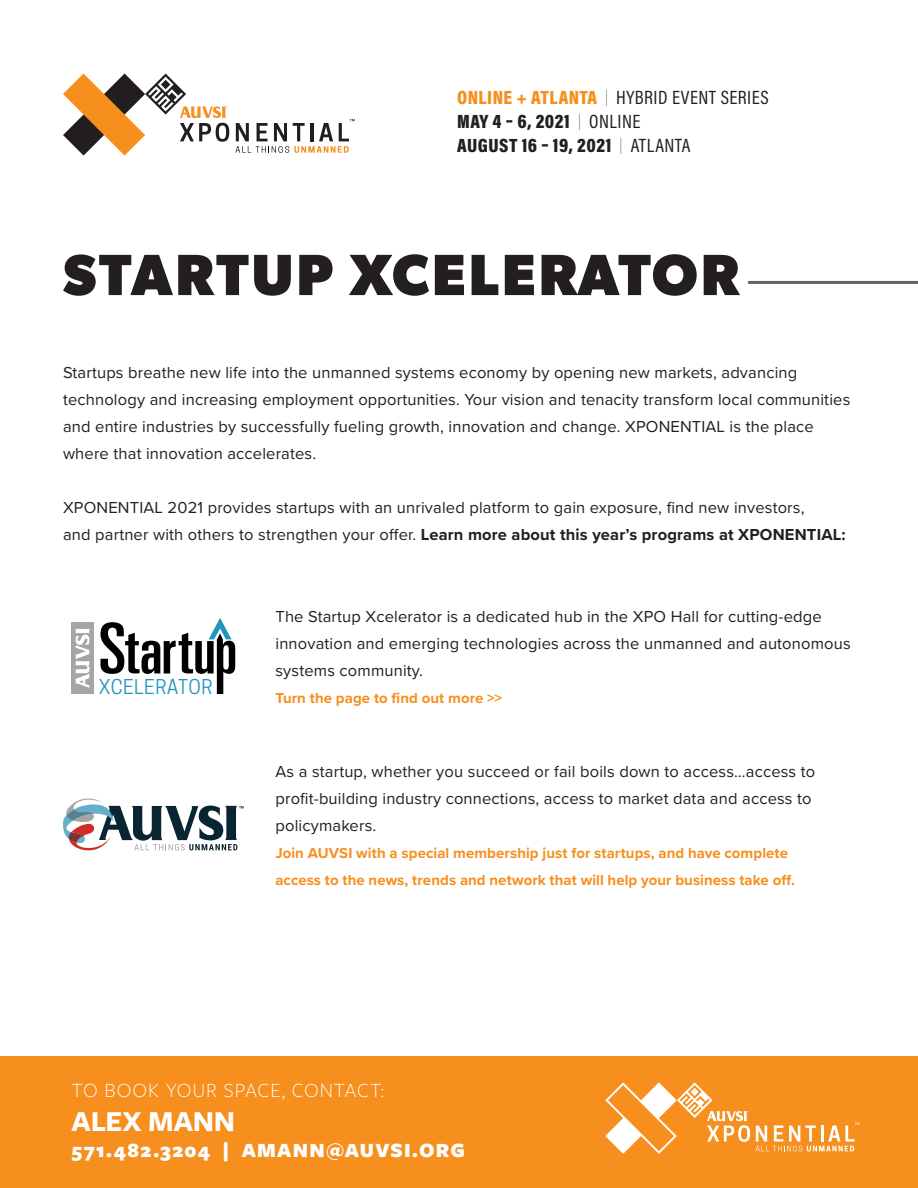
<style>
.page{position:relative;width:918px;height:1188px;background:#fff}
.page>*{position:absolute;margin:0;border:0;box-sizing:border-box;transform-origin:0 0}
.t1{font:700 58.35px "Gibson";letter-spacing:.05em;color:#231f20}
.Callout{font:700 30px "Freight Sans Pro";letter-spacing:-.005em;color:#fff}
.CTA{font:900 21px "Freight Sans Pro";letter-spacing:.06em;color:#fff}
.Callout-2{font:300 21px "Freight Sans Pro";letter-spacing:.045em;color:#fff}
.t2{font:900 19.35px "Acumin Pro Cond";letter-spacing:.025em;color:#231f20}
.t3{font:19.35px "Acumin Pro Cond";letter-spacing:.025em;color:#231f20}
.t4{font:19.2px "Cooper Hewitt";letter-spacing:.03em;color:#2095bd}
.t5{font:16.5px/27px "Proxima Nova";letter-spacing:.01em;color:#231f20}
.t6{font:700 16.5px "Proxima Nova";letter-spacing:.01em;color:#231f20}
.Stat_Info{font:700 15px/27px "Proxima Nova";letter-spacing:.005em;color:#f68f1e}
.s1{font-weight:900;color:#f68f1e}
.s2{font-weight:100;font-size:15.45px}
.s3{font-weight:400}
</style>
<div class="page">
<div style="left:0;top:1056px;width:918px;height:132px;background:#f68f1e"></div>
<svg style="left:100px;top:618px;width:135px;height:76px"></svg>
<div style="left:71px;top:622px;width:23px;height:72px;background:#a7a5a4"></div>
<svg style="left:75px;top:628px;width:15px;height:60px"></svg>
<svg style="left:63px;top:799px;width:181px;height:51px"></svg>
<svg style="left:605px;top:1082px;width:145px;height:72px"></svg>
<svg style="left:756px;top:1123px;width:104px;height:28px"></svg>
<svg style="left:236px;top:119px;width:119px;height:34px"></svg>
<svg style="left:63px;top:74px;width:166px;height:82px"></svg>
<hr style="left:748px;top:281px;width:170px;height:3px;background:#636366">
<p class="t3" style="left:457px;top:85px;width:313px"><span class="s1">ONLINE + ATLANTA</span> <span class="s2">|</span> HYBRID EVENT SERIES</p>
<p class="t2" style="left:457px;top:109px;width:185px">MAY 4 – 6, 2021 <span class="s2">|</span> <span class="s3">ONLINE</span></p>
<p class="t2" style="left:457px;top:133px;width:235px">AUGUST 16 – 19, 2021 <span class="s2">|</span> <span class="s3">ATLANTA</span></p>
<p class="t1" style="left:63px;top:240px;width:678px">STARTUP XCELERATOR</p>
<p class="t5" style="left:63px;top:358px;width:789px">Startups breathe new life into the unmanned systems economy by opening new markets, advancing technology and increasing employment opportunities. Your vision and tenacity transform local communities and entire industries by successfully fueling growth, innovation and change. XPONENTIAL is the place where that innovation accelerates.</p>
<p class="t5" style="left:63px;top:493px;width:743px">XPONENTIAL 2021 provides startups with an unrivaled platform to gain exposure, find new investors,</p>
<p class="t6" style="left:63px;top:522px;width:784px"><span class="s3">and partner with others to strengthen your offer.</span> Learn more about this year’s programs at XPONENTIAL:</p>
<p class="t4" style="left:99px;top:676px;width:115px">XCELERATOR</p>
<p class="t5" style="left:275px;top:602px;width:577px">The Startup Xcelerator is a dedicated hub in the XPO Hall for cutting-edge innovation and emerging technologies across the unmanned and autonomous systems community.</p>
<p class="Stat_Info" style="left:275px;top:684px;width:228px">Turn the page to find out more &gt;&gt;</p>
<p class="t5" style="left:275px;top:757px;width:541px">As a startup, whether you succeed or fail boils down to access…access to profit-building industry connections, access to market data and access to policymakers.</p>
<p class="Stat_Info" style="left:275px;top:839px;width:521px">Join AUVSI with a special membership just for startups, and have complete access to the news, trends and network that will help your business take off.</p>
<p class="Callout-2" style="left:72px;top:1076px;width:314px">TO BOOK YOUR SPACE, CONTACT:</p>
<p class="Callout" style="left:72px;top:1100px;width:165px">ALEX MANN</p>
<p class="CTA" style="left:72px;top:1135px;width:395px">571.482.3204 | AMANN@AUVSI.ORG</p>
</div>
